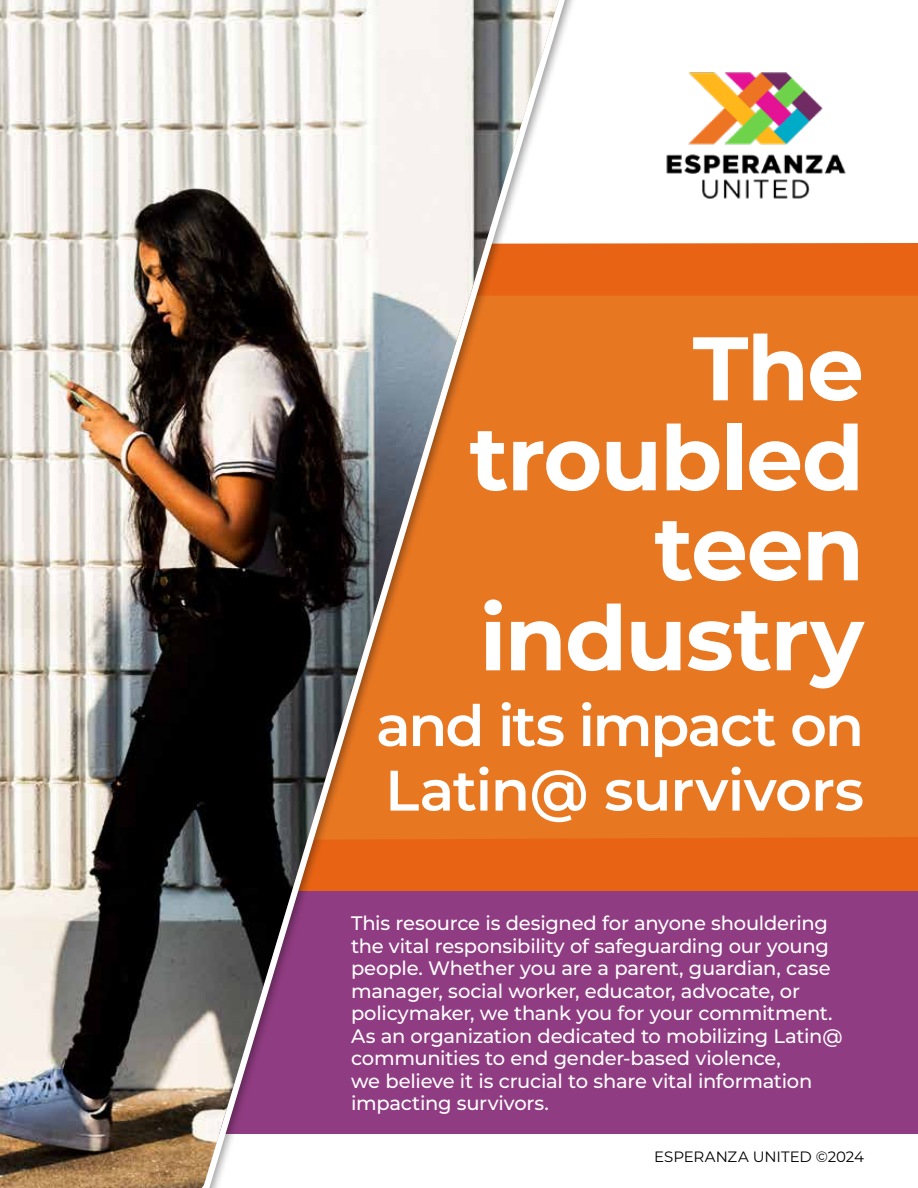
<style>
.page{position:relative;width:918px;height:1188px;background:#fff}
.page>*{position:absolute;margin:0;border:0;box-sizing:border-box;transform-origin:0 0}
.t1{font:700 90px/90px "Montserrat";letter-spacing:-.02em;color:#fff;text-align:right}
.t2{font:600 57px/64.5px "Montserrat";letter-spacing:-.025em;color:#fff}
.t3{font:500 19.5px/22.5px "Montserrat";letter-spacing:-.015em;color:#fff}
.t4{font:15px "Montserrat";letter-spacing:-.005em;color:#000}
</style>
<div class="page">
<div style="left:0;top:884px;width:918px;height:250px;background:#903c82"></div>
<div style="left:578px;top:243px;width:340px;height:648px;background:#e86414"></div>
<div style="left:578px;top:296px;width:340px;height:545px;background:#e87722"></div>
<img style="left:0;top:0;width:575px;height:1188px">
<img style="left:666px;top:72px;width:180px;height:127px">
<h1 class="t1" style="left:470px;top:319px;width:396px">The troubled teen industry</h1>
<h2 class="t2" style="left:376px;top:691px;width:489px">and its impact on<br>Latin@ survivors</h2>
<p class="t3" style="left:351px;top:911px;width:493px">This resource is designed for anyone shouldering the vital responsibility of safeguarding our young people. Whether you are a parent, guardian, case manager, social worker, educator, advocate, or policymaker, we thank you for your commitment.<br>As an organization dedicated to mobilizing Latin@ communities to end gender-based violence,<br>we believe it is crucial to share vital information impacting survivors.</p>
<p class="t4" style="left:654px;top:1146px;width:211px">ESPERANZA UNITED ©2024</p>
</div>
